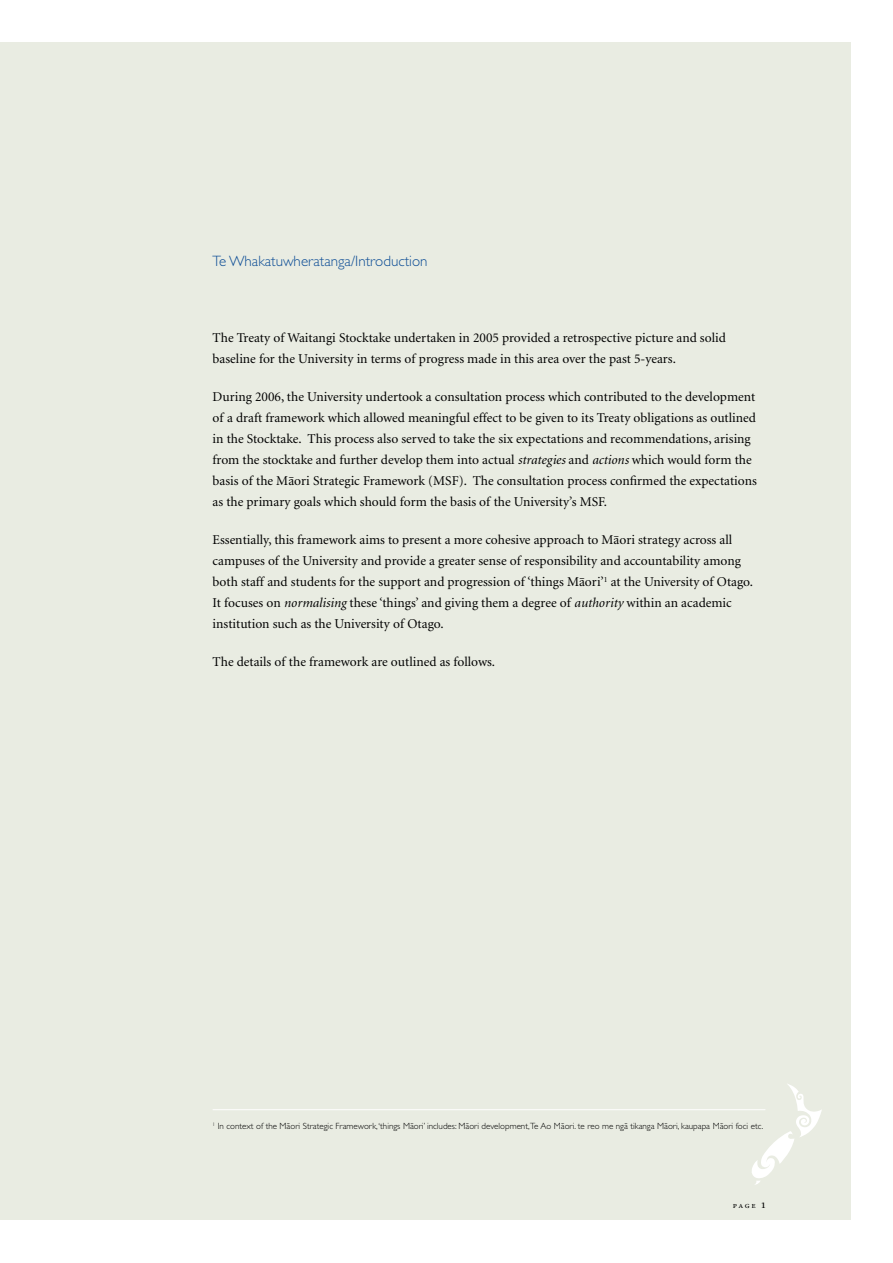
<style>
.page{position:relative;width:893px;height:1263px;background:#fff}
.page>*{position:absolute;margin:0;border:0;box-sizing:border-box;transform-origin:0 0}
.t1{font:300 15px "Gill Sans Maori";color:#0e4e96}
.t2{font:13.5px/21px "Minion Maori";color:#000}
.t3{font:300 9px "Gill Sans Maori";color:#000}
.t4{font:9px "Minion Exp";color:#000}
.s1{font-style:italic}
.s2{font-size:12px}
</style>
<div class="page">
<div style="left:0;top:43px;width:850px;height:1177px;background:#e9ece2"></div>
<svg style="left:752px;top:1084px;width:70px;height:101px"></svg>
<hr style="left:213px;top:1109px;width:552px;height:1px;background:#fff">
<p class="t1" style="left:213px;top:253px;width:216px">Te Whakatuwheratanga/I ntroduction</p>
<p class="t2" style="left:213px;top:328px;width:515px">The Treaty of Waitangi Stocktake undertaken in 2005 provided a retrospective picture and solid baseline for the University in terms of progress made in this area over the past 5-years.</p>
<p class="t2" style="left:213px;top:387px;width:546px">During 2006, the University undertook a consultation process which contributed to the development of a draft framework which allowed meaningful effect to be given to its Treaty obligations as outlined in the Stocktake. This process also served to take the six expectations and recommendations, arising from the stocktake and further develop them into actual <span class="s1">strategies</span> and <span class="s1">actions</span> which would form the basis of the Mäori Strategic Framework (MSF). The consultation process confirmed the expectations as the primary goals which should form the basis of the University’s MSF.</p>
<p class="t2" style="left:213px;top:530px;width:542px">Essentially, this framework aims to present a more cohesive approach to Mäori strategy across all campuses of the University and provide a greater sense of responsibility and accountability among both staff and students for the support and progression of ‘things Mäori’<sup>1</sup> at the University of Otago.<br>It focuses on <span class="s1">normalising</span> these ‘things’ and giving them a degree of <span class="s1">authority</span> within an academic institution such as the University of Otago.</p>
<p class="t2" style="left:213px;top:652px;width:284px">The details of the framework are outlined as follows.</p>
<p class="t3" style="left:213px;top:1120px;width:552px"><sup>1</sup> I n context of the Mäori Strategic Framework, ‘things Mäori’ includes: Mäori development,Te Ao Mäori. te reo me ngä tikanga Mäori, kaupapa Mäori foci etc.</p>
<p class="t4" style="left:733px;top:1201px;width:34px">page <span class="s2">1</span></p>
</div>
